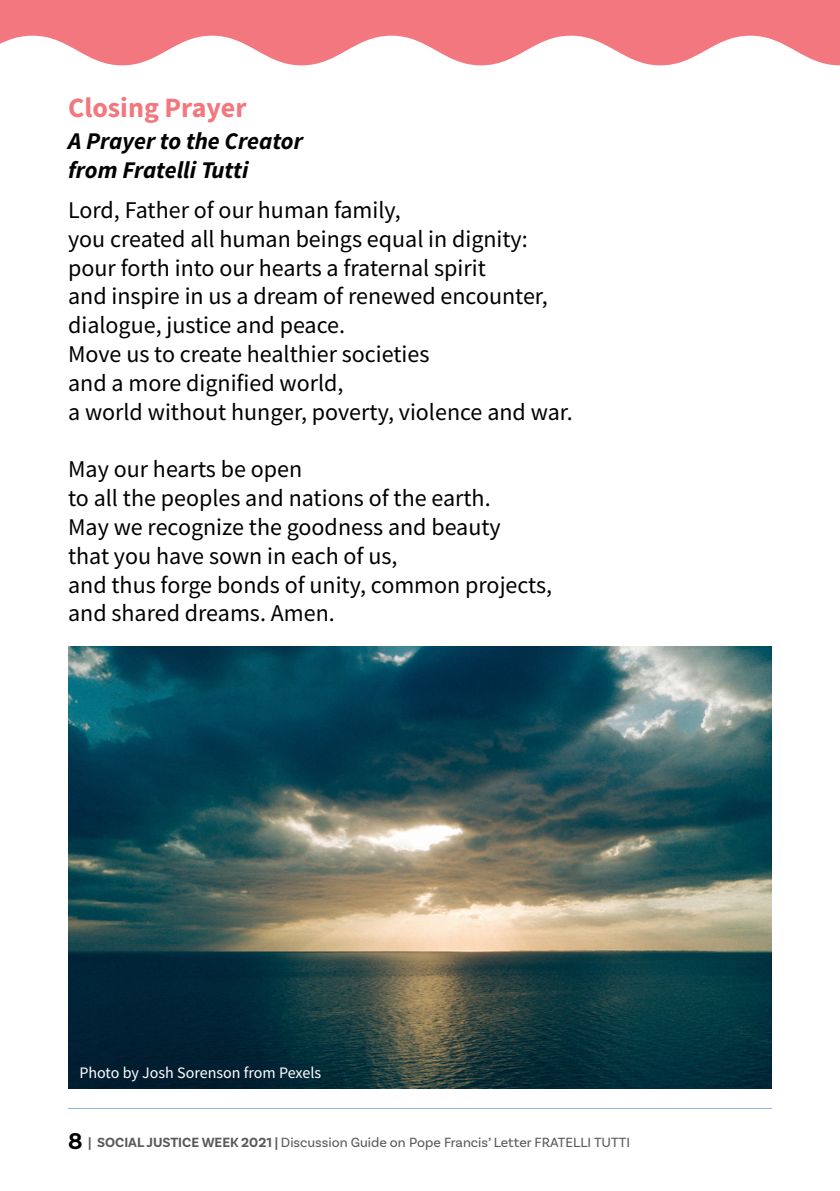
<style>
.page{position:relative;width:840px;height:1191px;background:#fff}
.page>*{position:absolute;margin:0;border:0;box-sizing:border-box;transform-origin:0 0}
.t1{font:700 28px "Source Sans Pro";color:#f3777e}
.t2{font:24px/28.8px "Source Sans Pro";color:#000}
.t3{font:italic 700 24px/28.8px "Source Sans Pro";color:#000}
.t4{font:16px "Source Sans Pro";color:#fff}
.t5{font:14px "Basic Sans";color:#58595b}
.s1{font-weight:700;font-size:24px;color:#000}
.s2{font-weight:700}
</style>
<div class="page">
<img style="left:68px;top:646px;width:703px;height:443px">
<hr style="left:68px;top:1108px;width:703px;height:1px;background:#8fb4df">
<svg style="left:0;top:0;width:839px;height:65px;fill:#f3777e"></svg>
<p class="t1" style="left:68px;top:89px;width:180px">Closing Prayer</p>
<p class="t3" style="left:68px;top:126px;width:236px">A Prayer to the Creator from Fratelli Tutti</p>
<p class="t2" style="left:68px;top:195px;width:506px">Lord, Father of our human family,<br>you created all human beings equal in dignity: pour forth into our hearts a fraternal spirit<br>and inspire in us a dream of renewed encounter, dialogue, justice and peace.<br>Move us to create healthier societies<br>and a more dignified world,<br>a world without hunger, poverty, violence and war.</p>
<p class="t2" style="left:68px;top:455px;width:485px">May our hearts be open<br>to all the peoples and nations of the earth.<br>May we recognize the goodness and beauty<br>that you have sown in each of us,<br>and thus forge bonds of unity, common projects, and shared dreams. Amen.</p>
<p class="t4" style="left:79px;top:1062px;width:243px">Photo by Josh Sorenson from Pexels</p>
<p class="t5" style="left:68px;top:1133px;width:563px"><span class="s1">8</span> <span class="s2">| SOCIAL JUSTICE WEEK 2021 |</span> Discussion Guide on Pope Francis’ Letter FRATELLI TUTTI</p>
</div>
